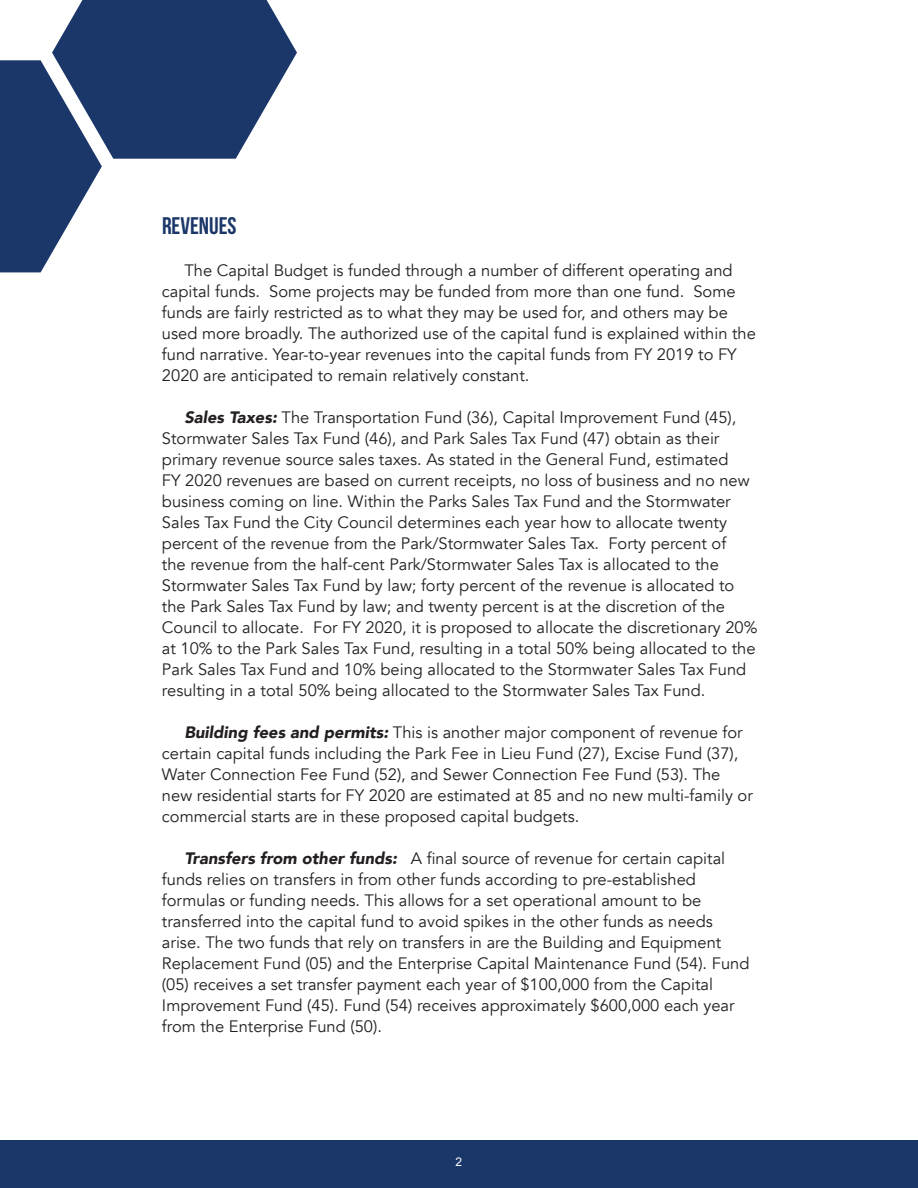
<style>
.page{position:relative;width:918px;height:1188px;background:#fff}
.page>*{position:absolute;margin:0;border:0;box-sizing:border-box;transform-origin:0 0}
.t1{font:24px "Bebas Neue";color:#1b3769}
.t2{font:16.5px/21px "Avenir";color:#231f20}
.t3{font:12px "Arial";color:#fff}
.s1{font-weight:900;font-style:italic}
</style>
<div class="page">
<svg style="left:0;top:0;width:297px;height:272px"></svg>
<div style="left:0;top:1141px;width:918px;height:47px;background:#1b3769"></div>
<p class="t1" style="left:162px;top:213px;width:76px">REVENUES</p>
<p class="t2" style="left:162px;top:260px;width:596px;text-indent:23px">The Capital Budget is funded through a number of different operating and capital funds. Some projects may be funded from more than one fund. Some funds are fairly restricted as to what they may be used for, and others may be used more broadly. The authorized use of the capital fund is explained within the fund narrative. Year-to-year revenues into the capital funds from FY 2019 to FY 2020 are anticipated to remain relatively constant.</p>
<p class="t2" style="left:162px;top:407px;width:597px;text-indent:23px"><span class="s1">Sales Taxes:</span> The Transportation Fund (36), Capital Improvement Fund (45), Stormwater Sales Tax Fund (46), and Park Sales Tax Fund (47) obtain as their primary revenue source sales taxes. As stated in the General Fund, estimated<br>FY 2020 revenues are based on current receipts, no loss of business and no new business coming on line. Within the Parks Sales Tax Fund and the Stormwater Sales Tax Fund the City Council determines each year how to allocate twenty percent of the revenue from the Park/Stormwater Sales Tax. Forty percent of<br>the revenue from the half-cent Park/Stormwater Sales Tax is allocated to the Stormwater Sales Tax Fund by law; forty percent of the revenue is allocated to the Park Sales Tax Fund by law; and twenty percent is at the discretion of the Council to allocate. For FY 2020, it is proposed to allocate the discretionary 20% at 10% to the Park Sales Tax Fund, resulting in a total 50% being allocated to the Park Sales Tax Fund and 10% being allocated to the Stormwater Sales Tax Fund resulting in a total 50% being allocated to the Stormwater Sales Tax Fund.</p>
<p class="t2" style="left:162px;top:722px;width:592px;text-indent:23px"><span class="s1">Building fees and permits:</span> This is another major component of revenue for certain capital funds including the Park Fee in Lieu Fund (27), Excise Fund (37), Water Connection Fee Fund (52), and Sewer Connection Fee Fund (53). The new residential starts for FY 2020 are estimated at 85 and no new multi-family or commercial starts are in these proposed capital budgets.</p>
<p class="t2" style="left:162px;top:848px;width:589px;text-indent:23px"><span class="s1">Transfers from other funds:</span> A final source of revenue for certain capital funds relies on transfers in from other funds according to pre-established formulas or funding needs. This allows for a set operational amount to be transferred into the capital fund to avoid spikes in the other funds as needs arise. The two funds that rely on transfers in are the Building and Equipment Replacement Fund (05) and the Enterprise Capital Maintenance Fund (54). Fund (05) receives a set transfer payment each year of $100,000 from the Capital Improvement Fund (45). Fund (54) receives approximately $600,000 each year from the Enterprise Fund (50).</p>
<p class="t3" style="left:456px;top:1154px;width:8px">2</p>
</div>
